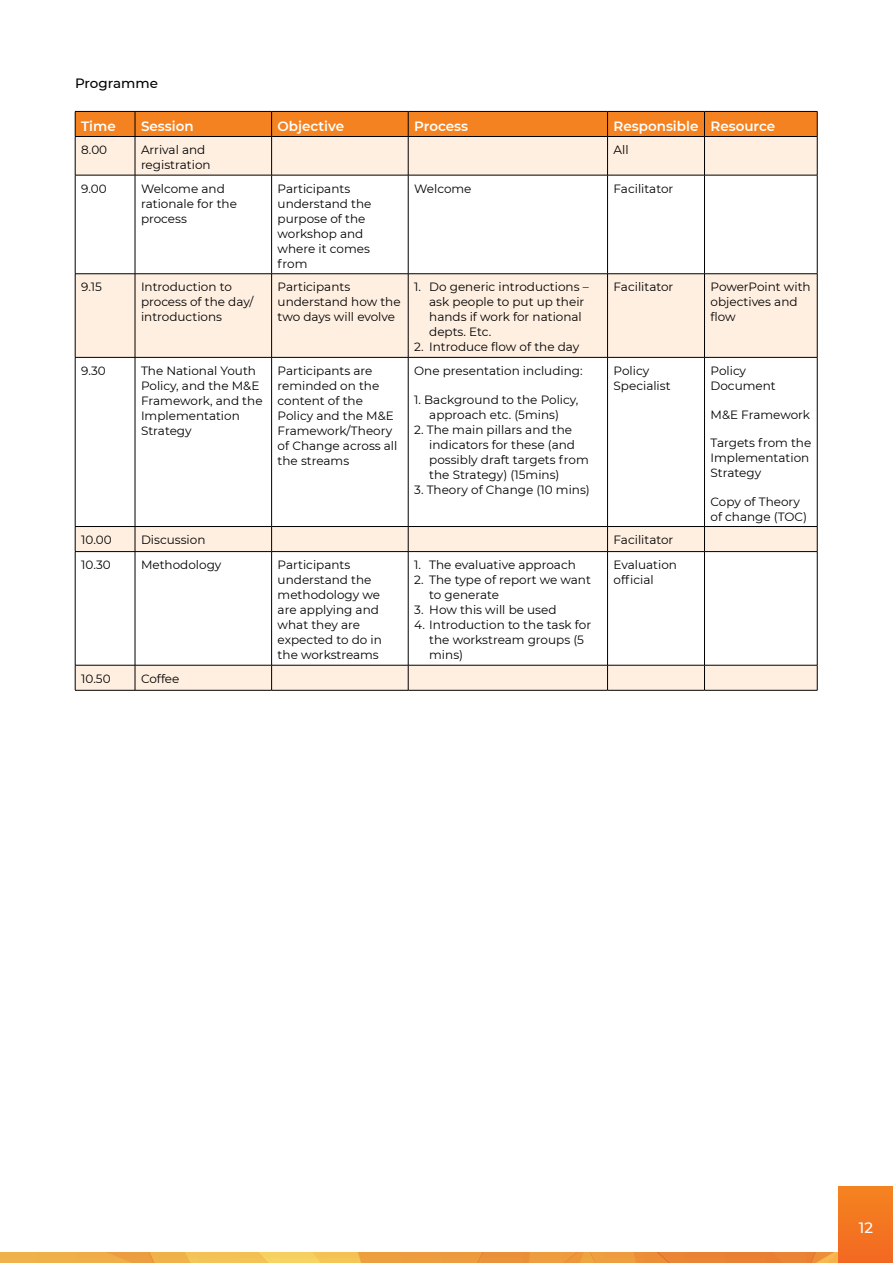
<style>
.page{position:relative;width:893px;height:1263px;background:#fff}
.page>*{position:absolute;margin:0;border:0;box-sizing:border-box;transform-origin:0 0}
.t1{font:500 15px "Montserrat";color:#fff}
.t2{font:600 13.5px "Montserrat";color:#fff}
.t3{font:500 13.5px "Montserrat";color:#000}
.t4{font:12px/15px "Montserrat";color:#000}
</style>
<div class="page">
<svg style="left:76px;top:137px;width:741px;height:553px"></svg>
<div style="left:75px;top:111px;width:743px;height:25px;background:#f58220"></div>
<hr style="left:75px;top:136px;width:60px;height:1px;background:#000">
<hr style="left:75px;top:137px;width:1px;height:38px;background:#000">
<hr style="left:135px;top:136px;width:137px;height:1px;background:#000">
<hr style="left:135px;top:137px;width:1px;height:38px;background:#000">
<hr style="left:272px;top:136px;width:136px;height:1px;background:#000">
<hr style="left:271px;top:137px;width:1px;height:38px;background:#000">
<hr style="left:408px;top:136px;width:200px;height:1px;background:#000">
<hr style="left:408px;top:137px;width:1px;height:38px;background:#000">
<hr style="left:608px;top:136px;width:96px;height:1px;background:#000">
<hr style="left:607px;top:137px;width:1px;height:38px;background:#000">
<hr style="left:704px;top:136px;width:113px;height:1px;background:#000">
<hr style="left:704px;top:137px;width:1px;height:38px;background:#000">
<hr style="left:817px;top:137px;width:1px;height:38px;background:#000">
<hr style="left:75px;top:175px;width:60px;height:1px;background:#000">
<hr style="left:75px;top:175px;width:1px;height:99px;background:#000">
<hr style="left:135px;top:175px;width:137px;height:1px;background:#000">
<hr style="left:135px;top:175px;width:1px;height:99px;background:#000">
<hr style="left:272px;top:175px;width:136px;height:1px;background:#000">
<hr style="left:271px;top:175px;width:1px;height:99px;background:#000">
<hr style="left:408px;top:175px;width:200px;height:1px;background:#000">
<hr style="left:408px;top:175px;width:1px;height:99px;background:#000">
<hr style="left:608px;top:175px;width:96px;height:1px;background:#000">
<hr style="left:607px;top:175px;width:1px;height:99px;background:#000">
<hr style="left:704px;top:175px;width:113px;height:1px;background:#000">
<hr style="left:704px;top:175px;width:1px;height:99px;background:#000">
<hr style="left:817px;top:175px;width:1px;height:99px;background:#000">
<hr style="left:75px;top:273px;width:60px;height:1px;background:#000">
<hr style="left:75px;top:274px;width:1px;height:83px;background:#000">
<hr style="left:135px;top:273px;width:137px;height:1px;background:#000">
<hr style="left:135px;top:274px;width:1px;height:83px;background:#000">
<hr style="left:272px;top:273px;width:136px;height:1px;background:#000">
<hr style="left:271px;top:274px;width:1px;height:83px;background:#000">
<hr style="left:408px;top:273px;width:200px;height:1px;background:#000">
<hr style="left:408px;top:274px;width:1px;height:83px;background:#000">
<hr style="left:608px;top:273px;width:96px;height:1px;background:#000">
<hr style="left:607px;top:274px;width:1px;height:83px;background:#000">
<hr style="left:704px;top:273px;width:113px;height:1px;background:#000">
<hr style="left:704px;top:274px;width:1px;height:83px;background:#000">
<hr style="left:817px;top:274px;width:1px;height:83px;background:#000">
<hr style="left:75px;top:357px;width:60px;height:1px;background:#000">
<hr style="left:75px;top:358px;width:1px;height:168px;background:#000">
<hr style="left:135px;top:357px;width:137px;height:1px;background:#000">
<hr style="left:135px;top:358px;width:1px;height:168px;background:#000">
<hr style="left:272px;top:357px;width:136px;height:1px;background:#000">
<hr style="left:271px;top:358px;width:1px;height:168px;background:#000">
<hr style="left:408px;top:357px;width:200px;height:1px;background:#000">
<hr style="left:408px;top:358px;width:1px;height:168px;background:#000">
<hr style="left:608px;top:357px;width:96px;height:1px;background:#000">
<hr style="left:607px;top:358px;width:1px;height:168px;background:#000">
<hr style="left:704px;top:357px;width:113px;height:1px;background:#000">
<hr style="left:704px;top:358px;width:1px;height:168px;background:#000">
<hr style="left:817px;top:358px;width:1px;height:168px;background:#000">
<hr style="left:75px;top:526px;width:60px;height:1px;background:#000">
<svg style="left:75px;top:527px;width:1px;height:24px"></svg>
<hr style="left:135px;top:526px;width:137px;height:1px;background:#000">
<svg style="left:135px;top:527px;width:1px;height:24px"></svg>
<hr style="left:272px;top:526px;width:136px;height:1px;background:#000">
<svg style="left:271px;top:527px;width:1px;height:24px"></svg>
<hr style="left:408px;top:526px;width:200px;height:1px;background:#000">
<svg style="left:408px;top:527px;width:1px;height:24px"></svg>
<hr style="left:608px;top:526px;width:96px;height:1px;background:#000">
<svg style="left:607px;top:527px;width:1px;height:24px"></svg>
<hr style="left:704px;top:526px;width:113px;height:1px;background:#000">
<svg style="left:704px;top:527px;width:1px;height:24px"></svg>
<svg style="left:817px;top:527px;width:1px;height:24px"></svg>
<hr style="left:75px;top:551px;width:60px;height:1px;background:#000">
<hr style="left:75px;top:552px;width:1px;height:113px;background:#000">
<hr style="left:135px;top:551px;width:137px;height:1px;background:#000">
<hr style="left:135px;top:552px;width:1px;height:113px;background:#000">
<hr style="left:272px;top:551px;width:136px;height:1px;background:#000">
<hr style="left:271px;top:552px;width:1px;height:113px;background:#000">
<hr style="left:408px;top:551px;width:200px;height:1px;background:#000">
<hr style="left:408px;top:552px;width:1px;height:113px;background:#000">
<hr style="left:608px;top:551px;width:96px;height:1px;background:#000">
<hr style="left:607px;top:552px;width:1px;height:113px;background:#000">
<hr style="left:704px;top:551px;width:113px;height:1px;background:#000">
<hr style="left:704px;top:552px;width:1px;height:113px;background:#000">
<hr style="left:817px;top:552px;width:1px;height:113px;background:#000">
<hr style="left:75px;top:665px;width:60px;height:1px;background:#000">
<svg style="left:75px;top:665px;width:1px;height:25px"></svg>
<hr style="left:135px;top:665px;width:137px;height:1px;background:#000">
<svg style="left:135px;top:665px;width:1px;height:25px"></svg>
<hr style="left:272px;top:665px;width:136px;height:1px;background:#000">
<svg style="left:271px;top:665px;width:1px;height:25px"></svg>
<hr style="left:408px;top:665px;width:200px;height:1px;background:#000">
<svg style="left:408px;top:665px;width:1px;height:25px"></svg>
<hr style="left:608px;top:665px;width:96px;height:1px;background:#000">
<svg style="left:607px;top:665px;width:1px;height:25px"></svg>
<hr style="left:704px;top:665px;width:113px;height:1px;background:#000">
<svg style="left:704px;top:665px;width:1px;height:25px"></svg>
<svg style="left:817px;top:665px;width:1px;height:25px"></svg>
<hr style="left:75px;top:690px;width:60px;height:1px;background:#000">
<hr style="left:135px;top:690px;width:137px;height:1px;background:#000">
<hr style="left:272px;top:690px;width:136px;height:1px;background:#000">
<hr style="left:408px;top:690px;width:200px;height:1px;background:#000">
<hr style="left:608px;top:690px;width:96px;height:1px;background:#000">
<hr style="left:704px;top:690px;width:113px;height:1px;background:#000">
<svg style="left:0;top:1252px;width:839px;height:11px;background:#eea343"></svg>
<div style="left:839px;top:1187px;width:54px;height:76px;background:linear-gradient(to right,#f47521,#f47521)"></div>
<p class="t3" style="left:75px;top:74px;width:85px">Programme</p>
<p class="t2" style="left:81px;top:116px;width:36px">Time</p>
<p class="t2" style="left:141px;top:116px;width:54px">Session</p>
<p class="t2" style="left:278px;top:116px;width:68px">Objective</p>
<p class="t2" style="left:414px;top:116px;width:55px">Process</p>
<p class="t2" style="left:614px;top:116px;width:163px">Responsible Resource</p>
<p class="t4" style="left:81px;top:142px;width:28px">8.00</p>
<p class="t4" style="left:141px;top:142px;width:71px">Arrival and registration</p>
<p class="t4" style="left:613px;top:142px;width:17px">All</p>
<p class="t4" style="left:81px;top:181px;width:27px">9.00</p>
<p class="t4" style="left:141px;top:181px;width:97px">Welcome and rationale for the process</p>
<p class="t4" style="left:278px;top:181px;width:95px">Participants understand the purpose of the workshop and where it comes from</p>
<p class="t4" style="left:414px;top:181px;width:59px">Welcome</p>
<p class="t4" style="left:614px;top:181px;width:61px">Facilitator</p>
<p class="t4" style="left:81px;top:279px;width:22px">9.15</p>
<p class="t4" style="left:141px;top:279px;width:114px">Introduction to process of the day/ introductions</p>
<p class="t4" style="left:278px;top:279px;width:125px">Participants understand how the two days will evolve</p>
<p class="t4" style="left:429px;top:279px;width:161px;text-indent:-15px">1. Do generic introductions – ask people to put up their hands if work for national depts. Etc.</p>
<p class="t4" style="left:414px;top:339px;width:167px">2. Introduce flow of the day</p>
<p class="t4" style="left:614px;top:279px;width:61px">Facilitator</p>
<p class="t4" style="left:710px;top:279px;width:102px">PowerPoint with objectives and flow</p>
<p class="t4" style="left:81px;top:363px;width:26px">9.30</p>
<p class="t4" style="left:141px;top:363px;width:123px">The National Youth<br>Policy, and the M&amp;E<br>Framework, and the<br>Implementation<br>Strategy</p>
<p class="t4" style="left:278px;top:363px;width:121px">Participants are reminded on the content of the<br>Policy and the M&amp;E<br>Framework/Theory of Change across all the streams</p>
<p class="t4" style="left:414px;top:363px;width:170px">One presentation including:</p>
<p class="t4" style="left:414px;top:391px;width:166px;text-align:center">1. Background to the Policy, approach etc. (5mins)</p>
<p class="t4" style="left:429px;top:421px;width:161px;text-indent:-15px">2. The main pillars and the indicators for these (and possibly draft targets from the Strategy) (15mins)</p>
<p class="t4" style="left:414px;top:481px;width:177px">3. Theory of Change (10 mins)</p>
<p class="t4" style="left:614px;top:363px;width:59px">Policy<br>Specialist</p>
<p class="t4" style="left:710px;top:363px;width:67px">Policy<br>Document</p>
<p class="t4" style="left:710px;top:406px;width:101px">M&amp;E Framework</p>
<p class="t4" style="left:710px;top:435px;width:102px">Targets from the<br>Implementation<br>Strategy</p>
<p class="t4" style="left:710px;top:493px;width:98px">Copy of Theory of change (TOC)</p>
<p class="t4" style="left:81px;top:532px;width:32px">10.00</p>
<p class="t4" style="left:141px;top:532px;width:66px">Discussion</p>
<p class="t4" style="left:614px;top:532px;width:61px">Facilitator</p>
<p class="t4" style="left:81px;top:557px;width:31px">10.30</p>
<p class="t4" style="left:141px;top:557px;width:82px">Methodology</p>
<p class="t4" style="left:278px;top:557px;width:106px">Participants understand the methodology we are applying and what they are expected to do in the workstreams</p>
<p class="t4" style="left:414px;top:557px;width:163px">1. The evaluative approach</p>
<p class="t4" style="left:614px;top:557px;width:65px">Evaluation official</p>
<p class="t4" style="left:429px;top:572px;width:163px;text-indent:-15px">2. The type of report we want to generate</p>
<p class="t4" style="left:414px;top:602px;width:144px">3. How this will be used</p>
<p class="t4" style="left:429px;top:617px;width:163px;text-indent:-15px">4. Introduction to the task for the workstream groups (5 mins)</p>
<p class="t4" style="left:81px;top:671px;width:31px">10.50</p>
<p class="t4" style="left:141px;top:671px;width:40px">Coffee</p>
<p class="t1" style="left:859px;top:1217px;width:16px">12</p>
</div>
